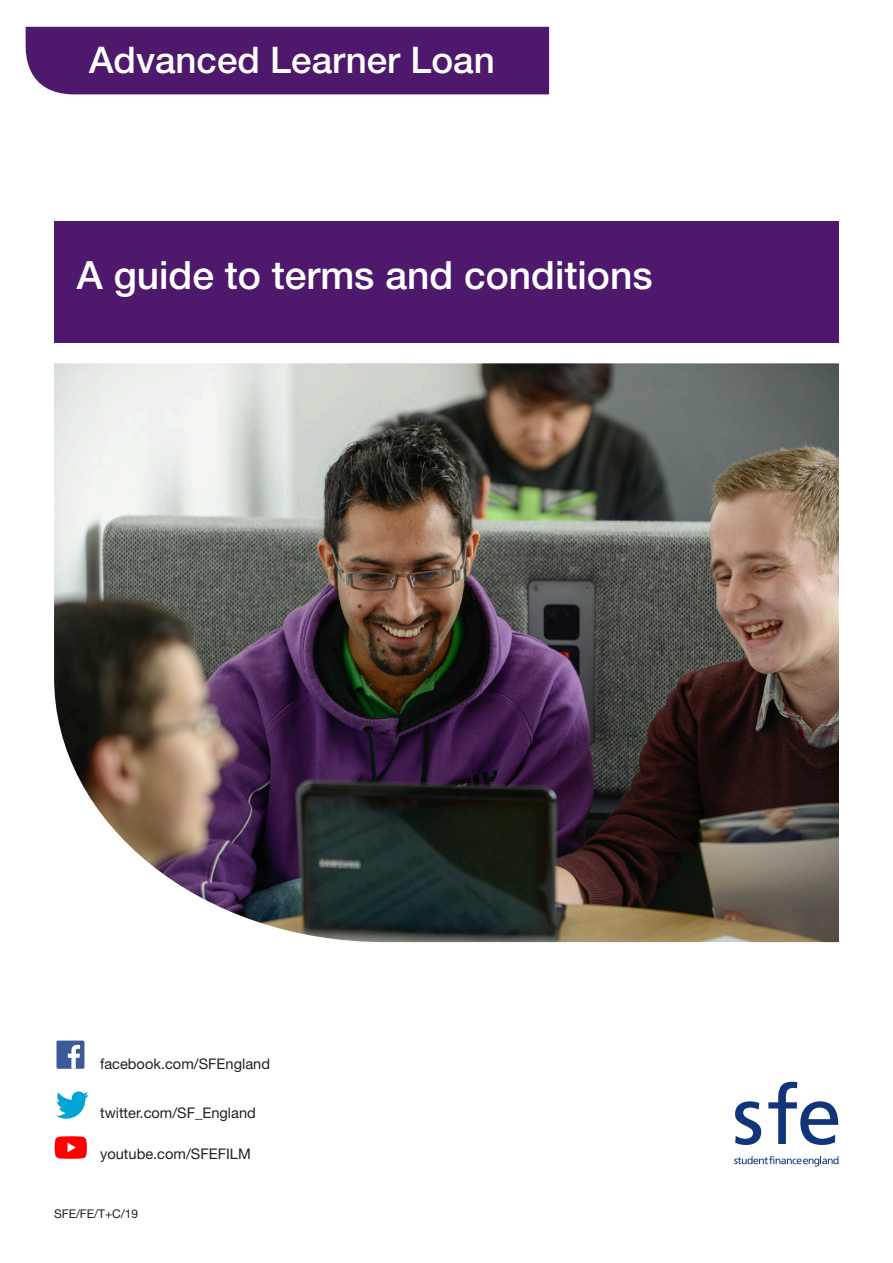
<style>
.page{position:relative;width:893px;height:1263px;background:#fff}
.page>*{position:absolute;margin:0;border:0;box-sizing:border-box;transform-origin:0 0}
.t1{font:500 39px "Helvetica Neue LT Std";color:#fff}
.t2{font:500 36.75px "Helvetica Neue LT Std";color:#fff}
.t3{font:14.7px "Helvetica Neue LT Std";color:#231f20}
._24__bullet{font:12px "Helvetica Neue LT Std";color:#231f20}
</style>
<div class="page">
<img style="left:54px;top:363px;width:785px;height:579px">
<div style="left:54px;top:221px;width:785px;height:121px;background:#4e196c"></div>
<div style="left:25px;top:27px;width:524px;height:67px;background:#4e196c"></div>
<div style="left:56px;top:1040px;width:28px;height:29px;background:#3c5a99;border-radius:2px"></div>
<svg style="left:68px;top:1045px;width:12px;height:24px"></svg>
<svg style="left:56px;top:1091px;width:33px;height:28px"></svg>
<svg style="left:55px;top:1136px;width:32px;height:23px"></svg>
<svg style="left:735px;top:1101px;width:26px;height:44px"></svg>
<svg style="left:768px;top:1082px;width:70px;height:63px"></svg>
<svg style="left:734px;top:1156px;width:104px;height:10px"></svg>
<p class="t2" style="left:89px;top:38px;width:407px">Advanced Learner Loan</p>
<p class="t1" style="left:77px;top:252px;width:577px">A guide to terms and conditions</p>
<p class="t3" style="left:100px;top:1055px;width:171px">facebook.com/SFEngland</p>
<p class="t3" style="left:100px;top:1104px;width:157px">twitter.com/SF_England</p>
<p class="t3" style="left:100px;top:1145px;width:152px">youtube.com/SFEFILM</p>
<p class="_24__bullet" style="left:54px;top:1206px;width:86px">SFE/FE/T+C/19</p>
</div>
